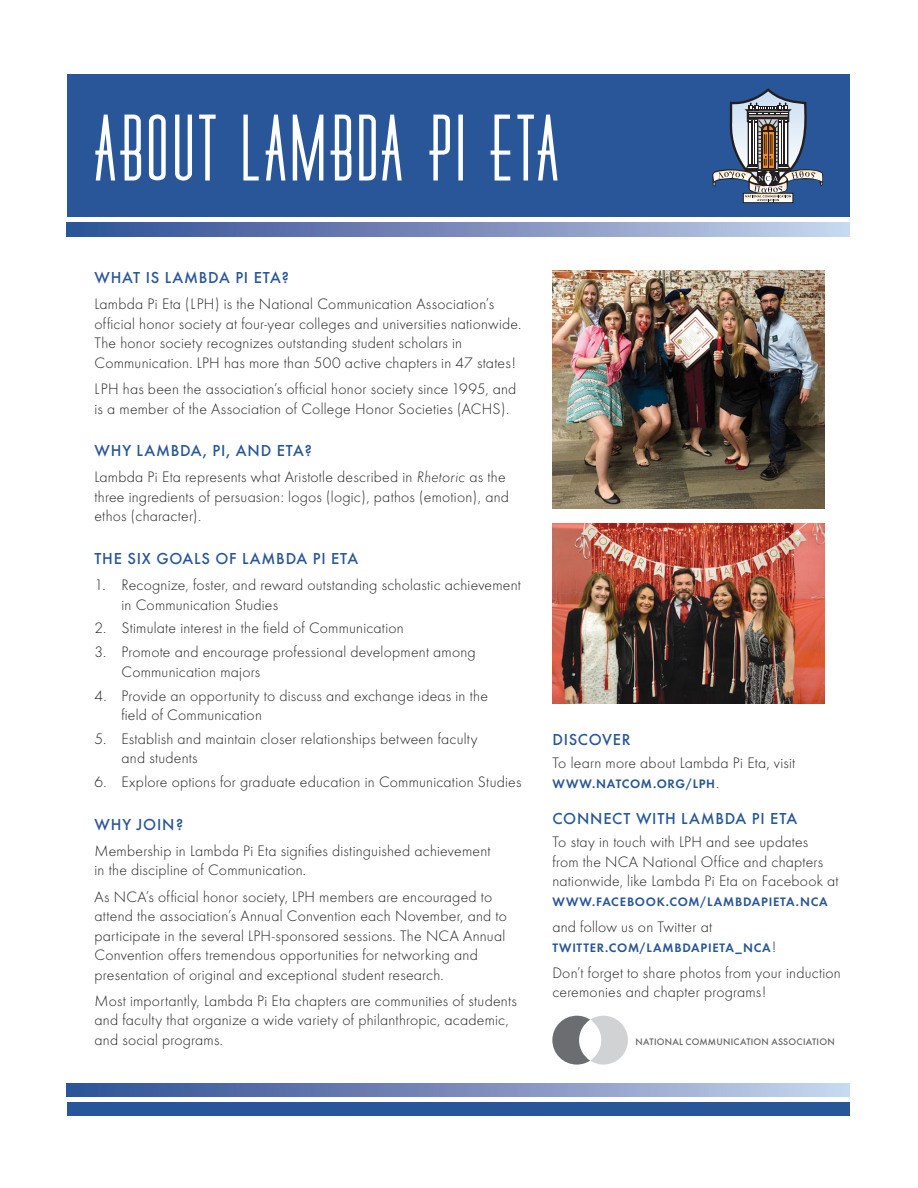
<style>
.page{position:relative;width:918px;height:1188px;background:#fff}
.page>*{position:absolute;margin:0;border:0;box-sizing:border-box;transform-origin:0 0}
.t1{font:82.35px "Diner Fatt";letter-spacing:.06em;color:#fff}
.t2{font:500 16.5px "Futura T";letter-spacing:.045em;color:#285698}
.t3{font:300 15.75px/19.5px "Futura T";letter-spacing:.015em;color:#231f20}
.t4{font:600 12.75px "Futura T";letter-spacing:.06em;color:#285698}
.t5{font:500 9.75px "Futura T";letter-spacing:.025em;color:#636366}
.s1{font-style:italic}
.s2{font-weight:300;font-size:15.75px;color:#231f20}
</style>
<div class="page">
<div style="left:67px;top:74px;width:783px;height:143px;background:#285698"></div>
<svg style="left:67px;top:1083px;width:783px;height:13px;background:#7a8ebe"></svg>
<div style="left:743px;top:193px;width:50px;height:10px;border:1px solid #231f20"></div>
<svg style="left:712px;top:88px;width:112px;height:113px"></svg>
<svg style="left:67px;top:223px;width:783px;height:13px;background:#7a8ebe"></svg>
<div style="left:67px;top:1102px;width:783px;height:14px;background:#285698"></div>
<img style="left:552px;top:270px;width:272px;height:238px">
<img style="left:552px;top:524px;width:272px;height:180px">
<svg style="left:552px;top:1016px;width:76px;height:49px"></svg>
<h1 class="t1" style="left:94px;top:104px;width:465px">ABOUT LAMBDA PI ETA</h1>
<p class="t2" style="left:94px;top:268px;width:196px">WHAT IS LAMBDA PI ETA?</p>
<p class="t3" style="left:94px;top:294px;width:428px">Lambda Pi Eta (LPH) is the National Communication Association’s official honor society at four-year colleges and universities nationwide.<br>The honor society recognizes outstanding student scholars in Communication. LPH has more than 500 active chapters in 47 states!</p>
<p class="t3" style="left:94px;top:379px;width:423px">LPH has been the association’s official honor society since 1995, and is a member of the Association of College Honor Societies (ACHS).</p>
<p class="t2" style="left:94px;top:441px;width:219px">WHY LAMBDA, PI, AND ETA?</p>
<p class="t3" style="left:94px;top:467px;width:416px">Lambda Pi Eta represents what Aristotle described in <span class="s1">Rhetoric</span> as the three ingredients of persuasion: logos (logic), pathos (emotion), and ethos (character).</p>
<p class="t2" style="left:94px;top:549px;width:265px">THE SIX GOALS OF LAMBDA PI ETA</p>
<p class="t3" style="left:121px;top:575px;width:401px;text-indent:-27px">1. Recognize, foster, and reward outstanding scholastic achievement in Communication Studies</p>
<p class="t3" style="left:94px;top:618px;width:311px">2. Stimulate interest in the field of Communication</p>
<p class="t3" style="left:121px;top:642px;width:356px;text-indent:-27px">3. Promote and encourage professional development among<br>Communication majors</p>
<p class="t3" style="left:121px;top:685px;width:368px;text-indent:-27px">4. Provide an opportunity to discuss and exchange ideas in the field of Communication</p>
<p class="t3" style="left:121px;top:729px;width:358px;text-indent:-27px">5. Establish and maintain closer relationships between faculty and students</p>
<p class="t3" style="left:95px;top:772px;width:428px">6. Explore options for graduate education in Communication Studies</p>
<p class="t2" style="left:94px;top:815px;width:90px">WHY JOIN?</p>
<p class="t3" style="left:94px;top:841px;width:398px">Membership in Lambda Pi Eta signifies distinguished achievement in the discipline of Communication.</p>
<p class="t3" style="left:94px;top:887px;width:414px">As NCA’s official honor society, LPH members are encouraged to attend the association’s Annual Convention each November, and to participate in the several LPH-sponsored sessions. The NCA Annual Convention offers tremendous opportunities for networking and presentation of original and exceptional student research.</p>
<p class="t3" style="left:94px;top:991px;width:424px">Most importantly, Lambda Pi Eta chapters are communities of students and faculty that organize a wide variety of philanthropic, academic, and social programs.</p>
<p class="t2" style="left:552px;top:729px;width:80px">DISCOVER</p>
<p class="t3" style="left:552px;top:753px;width:244px">To learn more about Lambda Pi Eta, visit</p>
<p class="t4" style="left:552px;top:776px;width:168px">WWW.NATCOM.ORG/LPH<span class="s2">.</span></p>
<p class="t2" style="left:552px;top:808px;width:247px">CONNECT WITH LAMBDA PI ETA</p>
<p class="t3" style="left:552px;top:832px;width:288px">To stay in touch with LPH and see updates<br>from the NCA National Office and chapters nationwide, like Lambda Pi Eta on Facebook at</p>
<p class="t4" style="left:552px;top:894px;width:277px">WWW.FACEBOOK.COM/LAMBDAPIETA.NCA</p>
<p class="t3" style="left:552px;top:917px;width:161px">and follow us on Twitter at</p>
<p class="t4" style="left:552px;top:940px;width:225px">TWITTER.COM/LAMBDAPIETA_NCA<span class="s2">!</span></p>
<p class="t3" style="left:552px;top:963px;width:290px">Don’t forget to share photos from your induction ceremonies and chapter programs!</p>
<p class="t5" style="left:636px;top:1036px;width:201px">NATIONAL COMMUNICATION ASSOCIATION</p>
</div>
